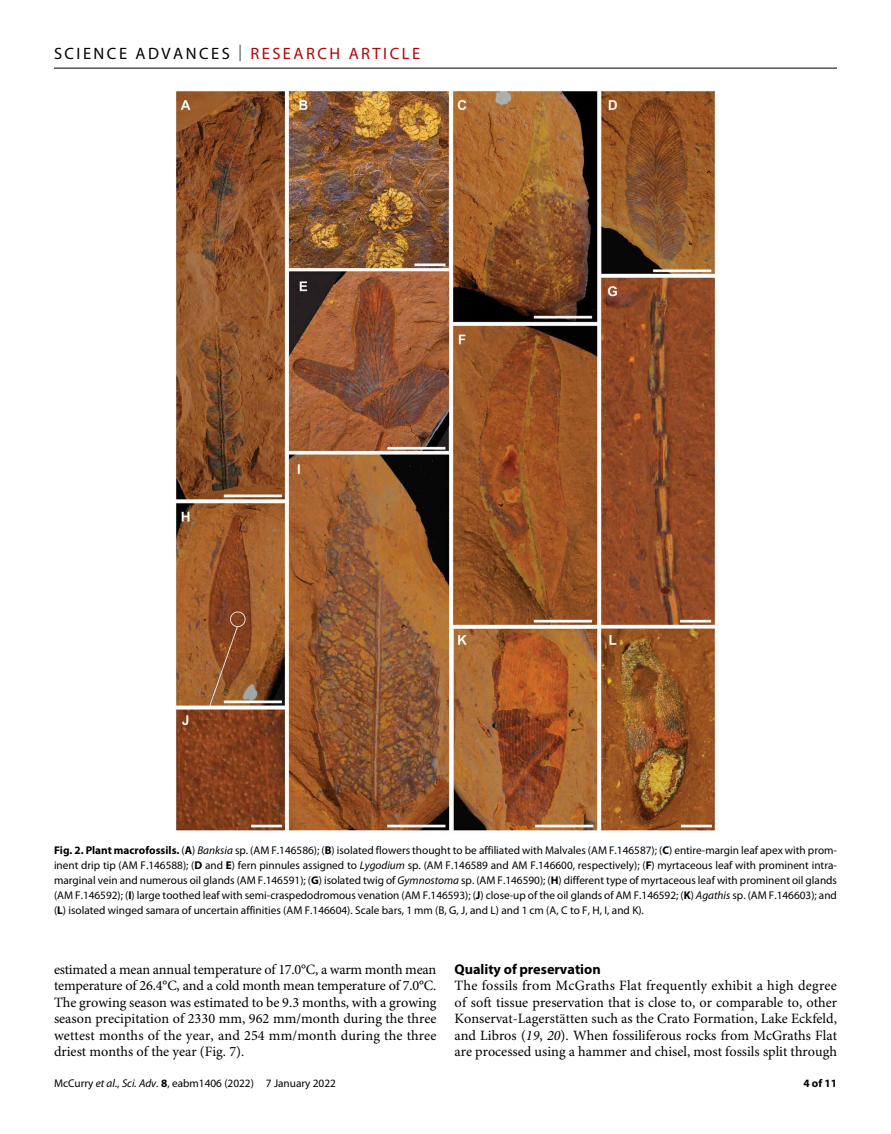
<style>
.page{position:relative;width:891px;height:1134px;background:#fff}
.page>*{position:absolute;margin:0;border:0;box-sizing:border-box;transform-origin:0 0}
.t1{font:16.5px "Myriad Pro";letter-spacing:.15em;color:#000}
.t2{font:14.25px/16.5px "Minion Pro";color:#000;text-align:justify}
.t3{font:700 14.25px "Myriad Pro";color:#000}
.t4{font:11.25px/15px "Myriad Pro";color:#000;text-align:justify}
.t5{font:700 11.25px "Myriad Pro";color:#000}
.s1{font-weight:300}
.s2{color:#b10508}
.s3{font-weight:700}
.s4{font-style:italic}
</style>
<div class="page">
<hr style="left:54px;top:68px;width:783px;height:1px;background:#000">
<img style="left:176px;top:90px;width:540px;height:743px">
<h1 class="t1" style="left:54px;top:40px;width:368px">SCIENCE ADVANCES <span class="s1">|</span> <span class="s2">RESEARCH ARTICLE</span></h1>
<p class="t4" style="left:54px;top:843px;width:785px"><span class="s3">Fig. 2. Plant macrofossils.</span> (<span class="s3">A</span>) <span class="s4">Banksia</span> sp. (AM F.146586); (<span class="s3">B</span>) isolated flowers thought to be affiliated with Malvales (AM F.146587); (<span class="s3">C</span>) entire-margin leaf apex with prom&shy;inent drip tip (AM F.146588); (<span class="s3">D</span> and <span class="s3">E</span>) fern pinnules assigned to <span class="s4">Lygodium</span> sp. (AM F.146589 and AM F.146600, respectively); (<span class="s3">F</span>) myrtaceous leaf with prominent intra&shy;marginal vein and numerous oil glands (AM F.146591); (<span class="s3">G</span>) isolated twig of <span class="s4">Gymnostoma</span> sp. (AM F.146590); (<span class="s3">H</span>) different type of myrtaceous leaf with prominent oil glands (AM F.146592); (<span class="s3">I</span>) large toothed leaf with semi-craspedodromous venation (AM F.146593); (<span class="s3">J</span>) close-up of the oil glands of AM F.146592; (<span class="s3">K</span>) <span class="s4">Agathis</span> sp. (AM F.146603); and (<span class="s3">L</span>) isolated winged samara of uncertain affinities (AM F.146604). Scale bars, 1 mm (B, G, J, and L) and 1 cm (A, C to F, H, I, and K).</p>
<p class="t2" style="left:54px;top:962px;width:384px">estimated a mean annual temperature of 17.0°C, a warm month mean temperature of 26.4°C, and a cold month mean temperature of 7.0°C.<br>The growing season was estimated to be 9.3 months, with a growing season precipitation of 2330 mm, 962 mm/month during the three wettest months of the year, and 254 mm/month during the three driest months of the year (Fig. 7).</p>
<p class="t3" style="left:454px;top:957px;width:148px">Quality of preservation</p>
<p class="t2" style="left:454px;top:979px;width:384px">The fossils from McGraths Flat frequently exhibit a high degree of soft tissue preservation that is close to, or comparable to, other Konservat-Lagerstätten such as the Crato Formation, Lake Eckfeld, and Libros (<span class="s4">19</span>, <span class="s4">20</span>). When fossiliferous rocks from McGraths Flat are processed using a hammer and chisel, most fossils split through</p>
<p class="t4" style="left:54px;top:1076px;width:283px">McCurry <span class="s4">et al</span>., <span class="s4">Sci. Adv.</span> <span class="s3">8</span>, eabm1406 (2022) 7 January 2022</p>
<p class="t5" style="left:803px;top:1074px;width:35px">4 of 11</p>
</div>
